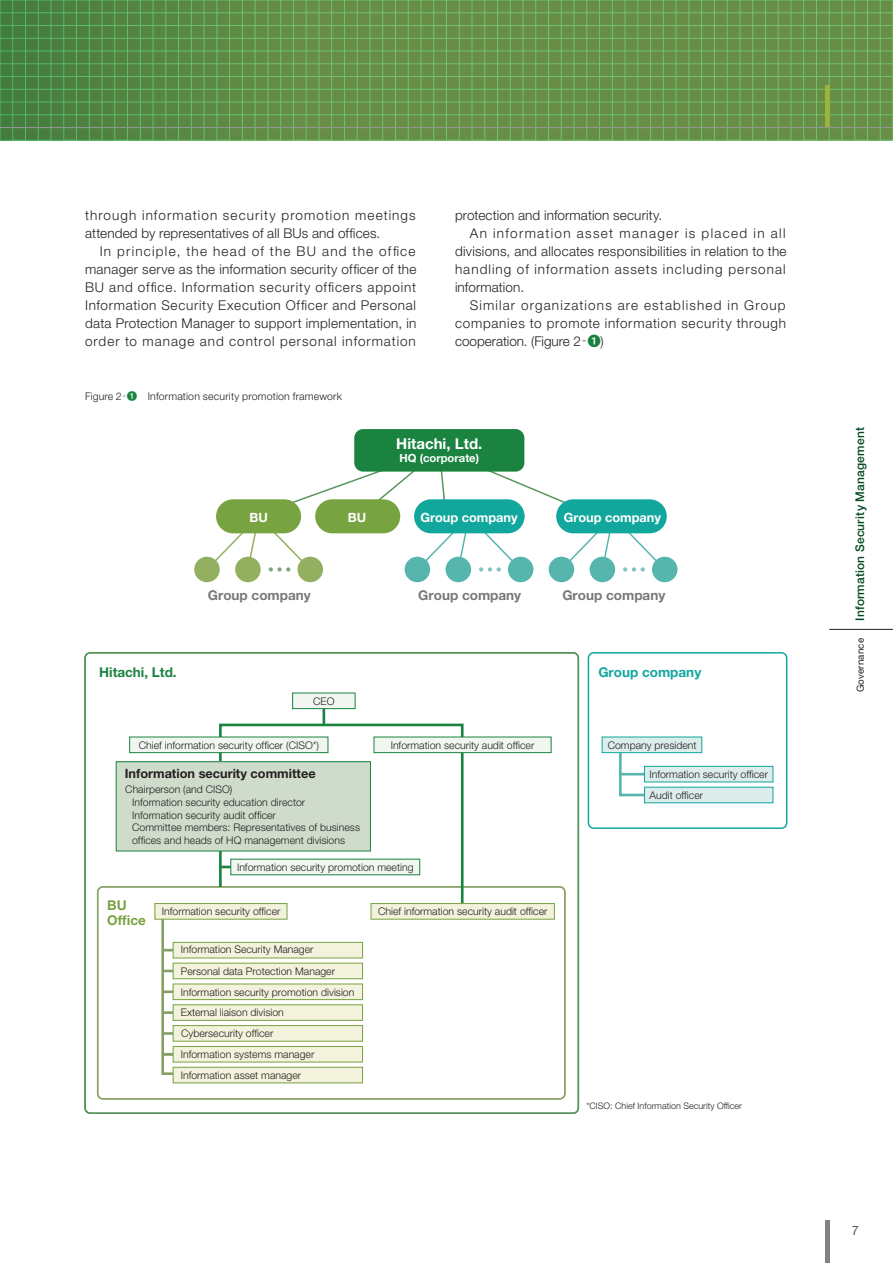
<style>
.page{position:relative;width:893px;height:1263px;background:#fff}
.page>*{position:absolute;margin:0;border:0;box-sizing:border-box;transform-origin:0 0}
.t1{font:700 15px "Helvetica Neue LT Pro";color:#fff}
.t2{font:300 13.5px/18px "Helvetica Neue LT Pro";letter-spacing:.06em;color:#231f20}
.t3{font:300 13.5px "Helvetica Neue LT Pro";letter-spacing:.02em;color:#231f20}
.t4{font:300 13.5px "Helvetica Neue LT Pro";letter-spacing:.01em;color:#231f20}
.t5{font:300 13.5px "Helvetica Neue LT Pro";letter-spacing:.08em;color:#231f20}
.t6{font:300 13.5px "Helvetica Neue LT Pro";letter-spacing:.085em;color:#231f20}
.t7{font:300 13.5px "Helvetica Neue LT Pro";letter-spacing:.1em;color:#231f20}
.t8{font:700 13.5px "Helvetica Neue LT Pro";color:#76787b}
.t9{font:300 13.5px "Helvetica Neue LT Pro";color:#231f20}
.t10{font:700 13.5px "Helvetica Neue LT Pro";color:#1a8340}
.t11{font:700 13.5px "Helvetica Neue LT Pro";color:#12a79d}
.t12{font:700 13.5px/15px "Helvetica Neue LT Pro";color:#78a341}
.t13{font:700 12.75px "Helvetica Neue LT Pro";color:#231f20}
.t14{font:700 12.75px "Helvetica Neue LT Pro";color:#fff}
.t15{font:300 12.75px "Helvetica Neue LT Std";color:#231f20}
.t16{font:500 12px "Helvetica Neue LT Pro";letter-spacing:.015em;color:#004922}
.t17{font:700 11.25px "Helvetica Neue LT Pro";color:#fff}
.t18{font:300 10.5px/12.8px "Helvetica Neue LT Pro";color:#231f20}
.t19{font:300 10.5px "Helvetica Neue LT Pro";letter-spacing:.02em;color:#231f20}
.t20{font:9.75px "Helvetica Neue LT Pro";letter-spacing:.025em;color:#231f20}
.t21{font:300 9px "Helvetica Neue LT Pro";color:#231f20}
.s1{font-family:"Koz Go Pr 6 N";font-weight:400}
.s2{font-family:"Koz Go Pr 6 N";font-weight:400;color:#1a8340}
</style>
<div class="page">
<svg style="left:0;top:0;width:893px;height:141px;background:#62924b"></svg>
<hr style="left:825px;top:85px;width:4px;height:43px;background:#9bb33b">
<hr style="left:825px;top:1220px;width:4px;height:43px;background:#808285">
<hr style="left:0;top:127px;width:893px;height:1px;background:#939598">
<hr style="left:829px;top:629px;width:64px;height:1px;background:#231f20">
<div style="left:97px;top:886px;width:469px;height:213px;border:1px solid #8ea46d;border-radius:5px"></div>
<div style="left:588px;top:652px;width:199px;height:177px;border:1px solid #12a79d;border-radius:5px"></div>
<svg style="left:218px;top:722px;width:247px;height:188px"></svg>
<div style="left:130px;top:737px;width:198px;height:16px;background:#f1f6f0"></div>
<div style="left:129px;top:737px;width:199px;height:16px;border:1px solid #1a8340"></div>
<div style="left:374px;top:737px;width:177px;height:16px;background:#f1f6f0"></div>
<div style="left:374px;top:737px;width:177px;height:16px;border:1px solid #1a8340"></div>
<div style="left:155px;top:903px;width:132px;height:16px;background:#f3f2dc"></div>
<div style="left:155px;top:903px;width:132px;height:16px;border:1px solid #78a341"></div>
<div style="left:371px;top:903px;width:183px;height:16px;background:#f3f2dc"></div>
<div style="left:371px;top:903px;width:184px;height:16px;border:1px solid #78a341"></div>
<div style="left:116px;top:762px;width:254px;height:89px;background:#cfdccb"></div>
<div style="left:116px;top:761px;width:255px;height:90px;border:1px solid #1a8340"></div>
<hr style="left:323px;top:704px;width:2px;height:21px;background:#1a8340">
<div style="left:293px;top:693px;width:62px;height:16px;background:#f1f6f0"></div>
<div style="left:292px;top:693px;width:63px;height:16px;border:1px solid #1a8340"></div>
<div style="left:644px;top:766px;width:129px;height:16px;background:#ddedec"></div>
<div style="left:644px;top:766px;width:129px;height:16px;border:1px solid #12a79d"></div>
<svg style="left:618px;top:753px;width:35px;height:44px"></svg>
<div style="left:602px;top:737px;width:100px;height:16px;background:#ddedec"></div>
<div style="left:602px;top:737px;width:100px;height:16px;border:1px solid #12a79d"></div>
<div style="left:644px;top:787px;width:129px;height:16px;background:#ddedec"></div>
<div style="left:173px;top:1005px;width:190px;height:15px;background:#f3f2dc"></div>
<div style="left:173px;top:1004px;width:190px;height:17px;border:1px solid #78a341"></div>
<div style="left:173px;top:1025px;width:190px;height:16px;background:#f3f2dc"></div>
<div style="left:173px;top:1025px;width:190px;height:16px;border:1px solid #78a341"></div>
<div style="left:173px;top:1046px;width:190px;height:16px;background:#f3f2dc"></div>
<div style="left:173px;top:1046px;width:190px;height:16px;border:1px solid #78a341"></div>
<div style="left:173px;top:1067px;width:190px;height:16px;background:#f3f2dc"></div>
<div style="left:173px;top:1067px;width:190px;height:16px;border:1px solid #78a341"></div>
<div style="left:173px;top:984px;width:190px;height:15px;background:#f3f2dc"></div>
<div style="left:173px;top:983px;width:190px;height:17px;border:1px solid #78a341"></div>
<svg style="left:160px;top:917px;width:20px;height:159px"></svg>
<div style="left:173px;top:963px;width:190px;height:16px;background:#f3f2dc"></div>
<div style="left:173px;top:963px;width:190px;height:16px;border:1px solid #78a341"></div>
<div style="left:173px;top:942px;width:190px;height:16px;background:#f3f2dc"></div>
<div style="left:173px;top:942px;width:190px;height:16px;border:1px solid #78a341"></div>
<div style="left:194px;top:557px;width:26px;height:25px;background:#92b05f;border-radius:50%"></div>
<div style="left:235px;top:557px;width:26px;height:25px;background:#92b05f;border-radius:50%"></div>
<div style="left:297px;top:557px;width:26px;height:25px;background:#92b05f;border-radius:50%"></div>
<svg style="left:205px;top:515px;width:107px;height:57px"></svg>
<div style="left:405px;top:557px;width:25px;height:25px;background:#56b5ad;border-radius:50%"></div>
<div style="left:446px;top:557px;width:25px;height:25px;background:#56b5ad;border-radius:50%"></div>
<div style="left:508px;top:557px;width:25px;height:25px;background:#56b5ad;border-radius:50%"></div>
<svg style="left:415px;top:523px;width:108px;height:49px"></svg>
<div style="left:549px;top:557px;width:25px;height:25px;background:#56b5ad;border-radius:50%"></div>
<div style="left:590px;top:557px;width:25px;height:25px;background:#56b5ad;border-radius:50%"></div>
<div style="left:652px;top:557px;width:25px;height:25px;background:#56b5ad;border-radius:50%"></div>
<svg style="left:559px;top:520px;width:108px;height:52px"></svg>
<svg style="left:288px;top:447px;width:276px;height:59px"></svg>
<div style="left:354px;top:429px;width:170px;height:43px;background:#1a8340;border-radius:9px"></div>
<div style="left:315px;top:499px;width:85px;height:34px;background:#78a341;border-radius:17px"></div>
<div style="left:414px;top:499px;width:111px;height:34px;background:#12a79d;border-radius:17px"></div>
<div style="left:556px;top:499px;width:111px;height:34px;background:#12a79d;border-radius:17px"></div>
<div style="left:216px;top:499px;width:85px;height:34px;background:#78a341;border-radius:17px"></div>
<p class="t2" style="left:85px;top:206px;width:332px">through information security promotion meetings attended by representatives of all BUs and offices.</p>
<p class="t2" style="left:85px;top:242px;width:333px;text-align:justify;text-indent:15px">In principle, the head of the BU and the office manager serve as the information security officer of the BU and office. Information security officers appoint Information Security Execution Officer and Personal data Protection Manager to support implementation, in order to manage and control personal information</p>
<p class="t19" style="left:85px;top:390px;width:258px">Figure 2<span class="s1">‐</span><span class="s2">❶</span> Information security promotion framework</p>
<p class="t4" style="left:455px;top:207px;width:209px">protection and information security.</p>
<p class="t7" style="left:470px;top:225px;width:317px">An information asset manager is placed in all</p>
<p class="t3" style="left:455px;top:243px;width:333px">divisions, and allocates responsibilities in relation to the</p>
<p class="t5" style="left:455px;top:261px;width:332px">handling of information assets including personal</p>
<p class="t4" style="left:455px;top:279px;width:71px">information.</p>
<p class="t6" style="left:470px;top:297px;width:317px">Similar organizations are established in Group</p>
<p class="t2" style="left:455px;top:314px;width:332px">companies to promote information security through</p>
<p class="t9" style="left:455px;top:333px;width:150px">cooperation. (Figure 2<span class="s1">‐</span><span class="s2">❶</span>)</p>
<h1 class="t1" style="left:396px;top:434px;width:88px">Hitachi, Ltd.</h1>
<p class="t17" style="left:399px;top:451px;width:81px">HQ (corporate)</p>
<p class="t14" style="left:249px;top:510px;width:20px">BU</p>
<p class="t14" style="left:348px;top:510px;width:20px">BU</p>
<p class="t14" style="left:420px;top:510px;width:99px">Group company</p>
<p class="t14" style="left:564px;top:510px;width:99px">Group company</p>
<p class="t10" style="left:99px;top:663px;width:79px">Hitachi, Ltd.</p>
<p class="t8" style="left:208px;top:587px;width:104px">Group company</p>
<p class="t8" style="left:418px;top:587px;width:104px">Group company</p>
<p class="t8" style="left:562px;top:587px;width:104px">Group company</p>
<p class="t18" style="left:313px;top:694px;width:23px">CEO</p>
<p class="t11" style="left:598px;top:663px;width:104px">Group company</p>
<p class="t18" style="left:139px;top:738px;width:182px">Chief information security officer (CISO*)</p>
<p class="t18" style="left:391px;top:738px;width:145px">Information security audit officer</p>
<p class="t13" style="left:125px;top:766px;width:192px">Information security committee</p>
<p class="t18" style="left:132px;top:783px;width:229px;text-indent:-7px">Chairperson (and CISO)<br>Information security education director<br>Information security audit officer<br>Committee members: Representatives of business offices and heads of HQ management divisions</p>
<p class="t12" style="left:107px;top:897px;width:40px">BU<br>Office</p>
<p class="t18" style="left:237px;top:860px;width:178px">Information security promotion meeting</p>
<p class="t18" style="left:162px;top:905px;width:120px">Information security officer</p>
<p class="t18" style="left:181px;top:943px;width:134px">Information Security Manager</p>
<p class="t18" style="left:181px;top:964px;width:156px">Personal data Protection Manager</p>
<p class="t18" style="left:181px;top:985px;width:175px">Information security promotion division</p>
<p class="t18" style="left:181px;top:1002px;width:135px;line-height:20.9px">External liaison division<br>Cybersecurity officer<br>Information systems manager<br>Information asset manager</p>
<p class="t18" style="left:378px;top:905px;width:171px">Chief information security audit officer</p>
<p class="t18" style="left:608px;top:738px;width:90px">Company president</p>
<p class="t18" style="left:649px;top:768px;width:120px">Information security officer</p>
<p class="t18" style="left:649px;top:788px;width:55px">Audit officer</p>
<p class="t21" style="left:586px;top:1100px;width:157px">*CISO: Chief Information Security Officer</p>
<p class="t16" style="left:853px;top:621px;width:195px;rotate:-90deg">Information Security Management</p>
<p class="t20" style="left:854px;top:692px;width:56px;rotate:-90deg">Governance</p>
<p class="t15" style="left:852px;top:1223px;width:9px">7</p>
</div>
